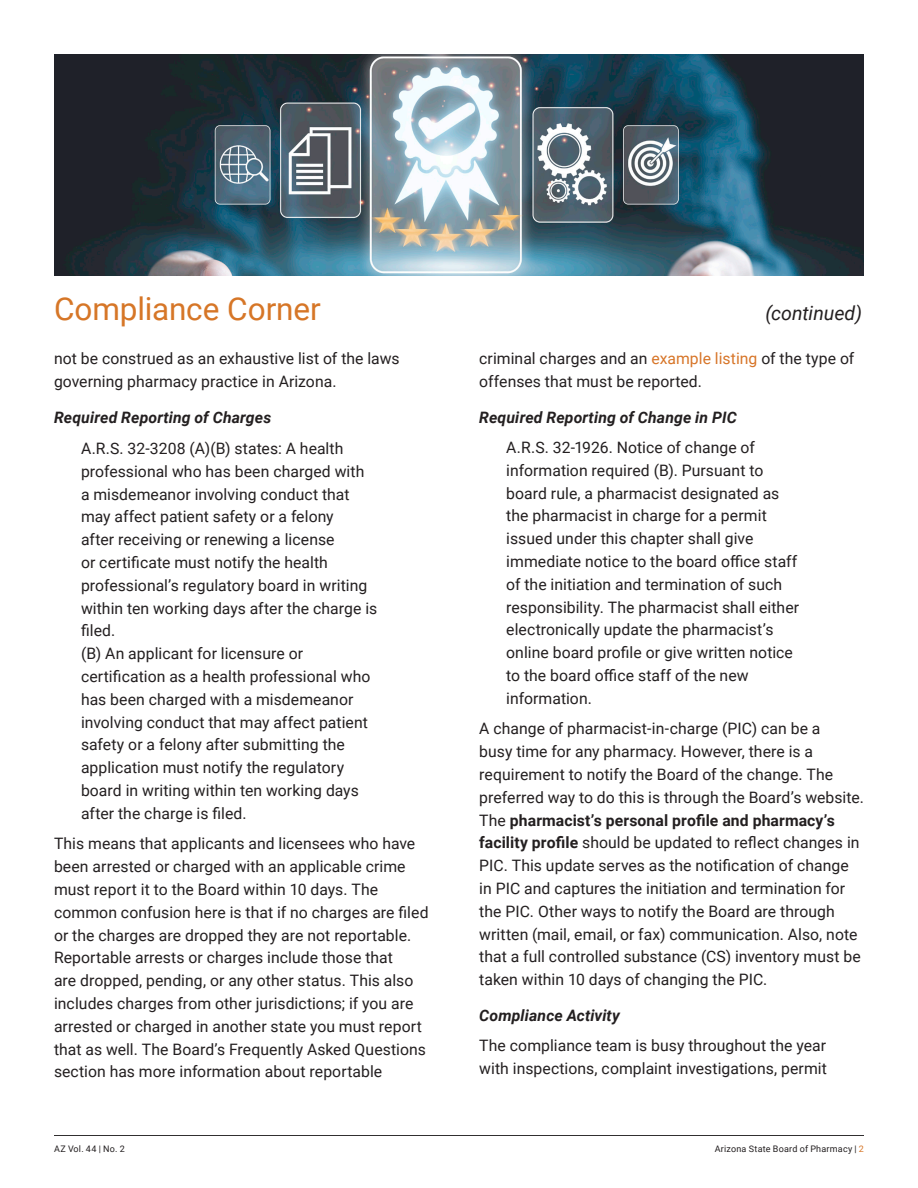
<style>
.page{position:relative;width:918px;height:1188px;background:#fff}
.page>*{position:absolute;margin:0;border:0;box-sizing:border-box;transform-origin:0 0}
.t1{font:31.5px "Roboto";letter-spacing:-.005em;color:#d67627}
.t2{font:italic 19.5px "Roboto";color:#231f20}
.A_Service_of_NABPF{font:15.75px/22.8px "Roboto";letter-spacing:.005em;color:#231f20}
.Block_Quote{font:15.75px/22.8px "Roboto";letter-spacing:.005em;color:#231f20}
.A_Service_of_NABPF-2{font:italic 700 15.75px "Roboto";letter-spacing:.01em;color:#231f20}
.t3{font:9px "Roboto";letter-spacing:.025em;color:#231f20}
.s1{color:#d77528}
.s2{font-weight:700}
.s3{color:#d67627}
</style>
<div class="page">
<hr style="left:54px;top:1135px;width:810px;height:1px;background:#312f30">
<img style="left:54px;top:54px;width:810px;height:221px">
<h1 class="t1" style="left:54px;top:286px;width:268px">Compliance Corner</h1>
<h1 class="t2" style="left:766px;top:299px;width:98px">(continued)</h1>
<p class="A_Service_of_NABPF" style="left:54px;top:347px;width:347px">not be construed as an exhaustive list of the laws governing pharmacy practice in Arizona.</p>
<p class="A_Service_of_NABPF-2" style="left:54px;top:407px;width:219px">Required Reporting of Charges</p>
<p class="Block_Quote" style="left:81px;top:436px;width:298px">A.R.S. 32-3208 (A)(B) states: A health professional who has been charged with<br>a misdemeanor involving conduct that may affect patient safety or a felony<br>after receiving or renewing a license<br>or certificate must notify the health professional’s regulatory board in writing within ten working days after the charge is filed.<br>(B) An applicant for licensure or certification as a health professional who has been charged with a misdemeanor involving conduct that may affect patient safety or a felony after submitting the application must notify the regulatory board in writing within ten working days after the charge is filed.</p>
<p class="A_Service_of_NABPF" style="left:54px;top:832px;width:376px">This means that applicants and licensees who have been arrested or charged with an applicable crime must report it to the Board within 10 days. The common confusion here is that if no charges are filed or the charges are dropped they are not reportable.<br>Reportable arrests or charges include those that<br>are dropped, pending, or any other status. This also includes charges from other jurisdictions; if you are arrested or charged in another state you must report that as well. The Board’s Frequently Asked Questions section has more information about reportable</p>
<p class="A_Service_of_NABPF" style="left:479px;top:347px;width:377px">criminal charges and an <span class="s1">example listing</span> of the type of offenses that must be reported.</p>
<p class="A_Service_of_NABPF-2" style="left:479px;top:407px;width:259px">Required Reporting of Change in PIC</p>
<p class="Block_Quote" style="left:506px;top:435px;width:295px">A.R.S. 32-1926. Notice of change of information required (B). Pursuant to board rule, a pharmacist designated as the pharmacist in charge for a permit issued under this chapter shall give immediate notice to the board office staff of the initiation and termination of such responsibility. The pharmacist shall either electronically update the pharmacist’s online board profile or give written notice to the board office staff of the new information.</p>
<p class="A_Service_of_NABPF" style="left:479px;top:717px;width:386px">A change of pharmacist-in-charge (PIC) can be a<br>busy time for any pharmacy. However, there is a requirement to notify the Board of the change. The preferred way to do this is through the Board’s website.<br>The <span class="s2">pharmacist’s personal profile and pharmacy’s facility profile</span> should be updated to reflect changes in PIC. This update serves as the notification of change in PIC and captures the initiation and termination for the PIC. Other ways to notify the Board are through written (mail, email, or fax) communication. Also, note that a full controlled substance (CS) inventory must be taken within 10 days of changing the PIC.</p>
<p class="A_Service_of_NABPF-2" style="left:479px;top:1005px;width:142px">Compliance Activity</p>
<p class="A_Service_of_NABPF" style="left:479px;top:1033px;width:349px">The compliance team is busy throughout the year with inspections, complaint investigations, permit</p>
<p class="t3" style="left:54px;top:1142px;width:72px">AZ Vol. 44 | No. 2</p>
<p class="t3" style="left:715px;top:1142px;width:151px">Arizona State Board of Pharmacy | <span class="s3">2</span></p>
</div>
